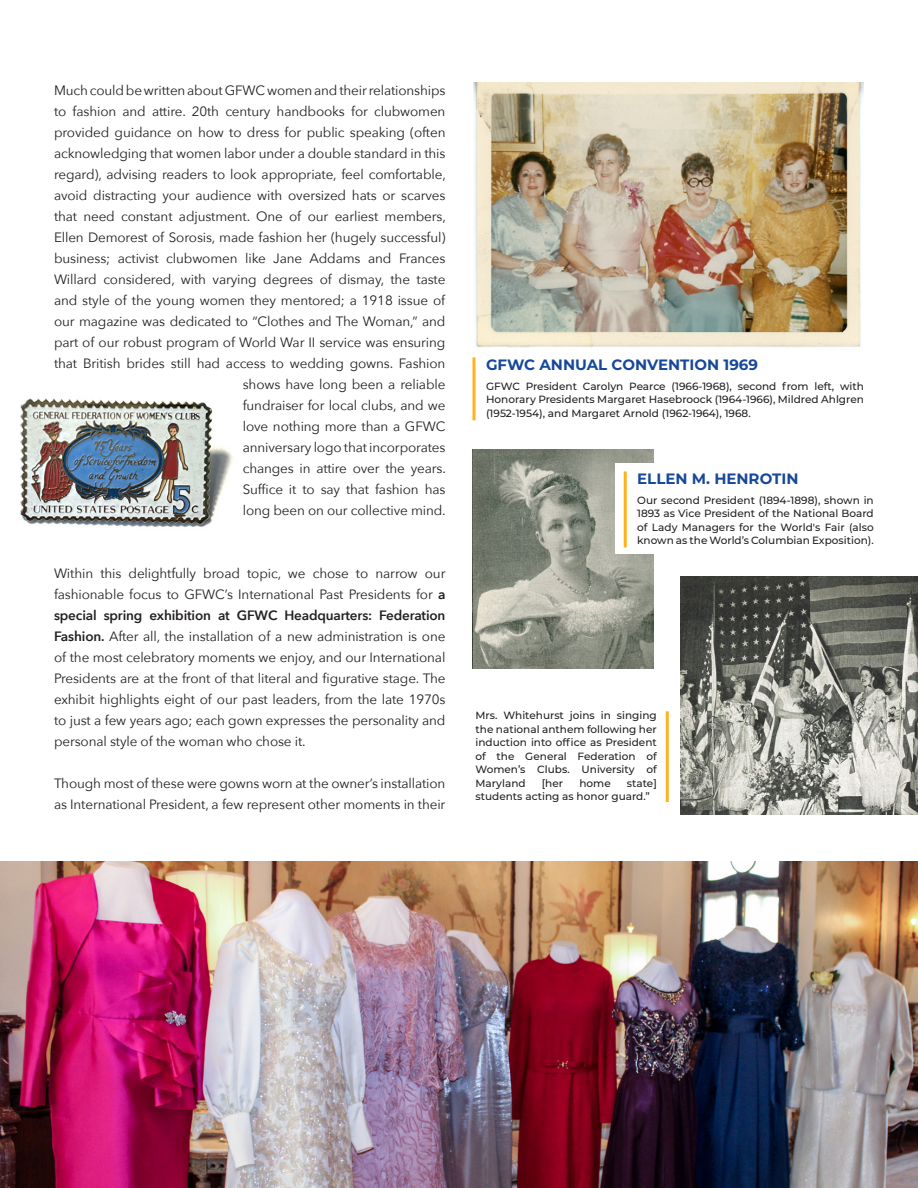
<style>
.page{position:relative;width:918px;height:1188px;background:#fff}
.page>*{position:absolute;margin:0;border:0;box-sizing:border-box;transform-origin:0 0}
.t1{font:700 15px "Montserrat";color:#174899}
.t2{font:13.5px/21px "Avenir Next";letter-spacing:-.01em;color:#231f20;text-align:right}
.t3{font:500 10.5px/13.5px "Montserrat";color:#231f20;text-align:justify}
.s1{font-weight:600}
</style>
<div class="page">
<img style="left:20px;top:398px;width:213px;height:129px">
<svg style="left:472px;top:357px;width:4px;height:63px"></svg>
<img style="left:473px;top:82px;width:390px;height:266px">
<img style="left:681px;top:576px;width:237px;height:238px">
<img style="left:472px;top:450px;width:182px;height:219px">
<div style="left:615px;top:464px;width:275px;height:90px;background:#fff"></div>
<hr style="left:624px;top:471px;width:3px;height:76px;background:#ffb21e">
<hr style="left:666px;top:711px;width:3px;height:91px;background:#ffb21e">
<img style="left:0;top:862px;width:918px;height:326px">
<p class="t2" style="left:54px;top:79px;width:393px">Much could be written about GFWC women and their relationships to fashion and attire. 20th century handbooks for clubwomen provided guidance on how to dress for public speaking (often acknowledging that women labor under a double standard in this regard), advising readers to look appropriate, feel comfortable, avoid distracting your audience with oversized hats or scarves that need constant adjustment. One of our earliest members, Ellen Demorest of Sorosis, made fashion her (hugely successful) business; activist clubwomen like Jane Addams and Frances Willard considered, with varying degrees of dismay, the taste and style of the young women they mentored; a 1918 issue of our magazine was dedicated to “Clothes and The Woman,” and part of our robust program of World War II service was ensuring that British brides still had access to wedding gowns. Fashion shows have long been a reliable<br>fundraiser for local clubs, and we<br>love nothing more than a GFWC<br>anniversary logo that incorporates<br>changes in attire over the years.<br>Suffice it to say that fashion has<br>long been on our collective mind.</p>
<p class="t2" style="left:54px;top:562px;width:393px;text-align:justify">Within this delightfully broad topic, we chose to narrow our fashionable focus to GFWC’s International Past Presidents for <span class="s1">a special spring exhibition at GFWC Headquarters: Federation Fashion.</span> After all, the installation of a new administration is one of the most celebratory moments we enjoy, and our International Presidents are at the front of that literal and figurative stage. The exhibit highlights eight of our past leaders, from the late 1970s to just a few years ago; each gown expresses the personality and personal style of the woman who chose it.</p>
<p class="t2" style="left:54px;top:772px;width:393px;text-align:left">Though most of these were gowns worn at the owner’s installation as International President, a few represent other moments in their</p>
<p class="t1" style="left:486px;top:353px;width:274px">GFWC ANNUAL CONVENTION 1969</p>
<p class="t3" style="left:486px;top:379px;width:380px">GFWC President Carolyn Pearce (1966-1968), second from left, with Honorary Presidents Margaret Hasebroock (1964-1966), Mildred Ahlgren (1952-1954), and Margaret Arnold (1962-1964), 1968.</p>
<p class="t1" style="left:637px;top:467px;width:163px">ELLEN M. HENROTIN</p>
<p class="t3" style="left:637px;top:493px;width:238px">Our second President (1894-1898), shown in 1893 as Vice President of the National Board of Lady Managers for the World's Fair (also known as the World’s Columbian Exposition).</p>
<p class="t3" style="left:476px;top:708px;width:183px">Mrs. Whitehurst joins in singing the national anthem following her induction into office as President of the General Federation of Women’s Clubs. University of Maryland</p>
<p class="t3" style="left:476px;top:776px;width:183px;text-indent:151px">state] students acting as honor guard.”</p>
<p class="t3" style="left:542px;top:776px;width:23px">[her</p>
<p class="t3" style="left:579px;top:776px;width:33px">home</p>
</div>
